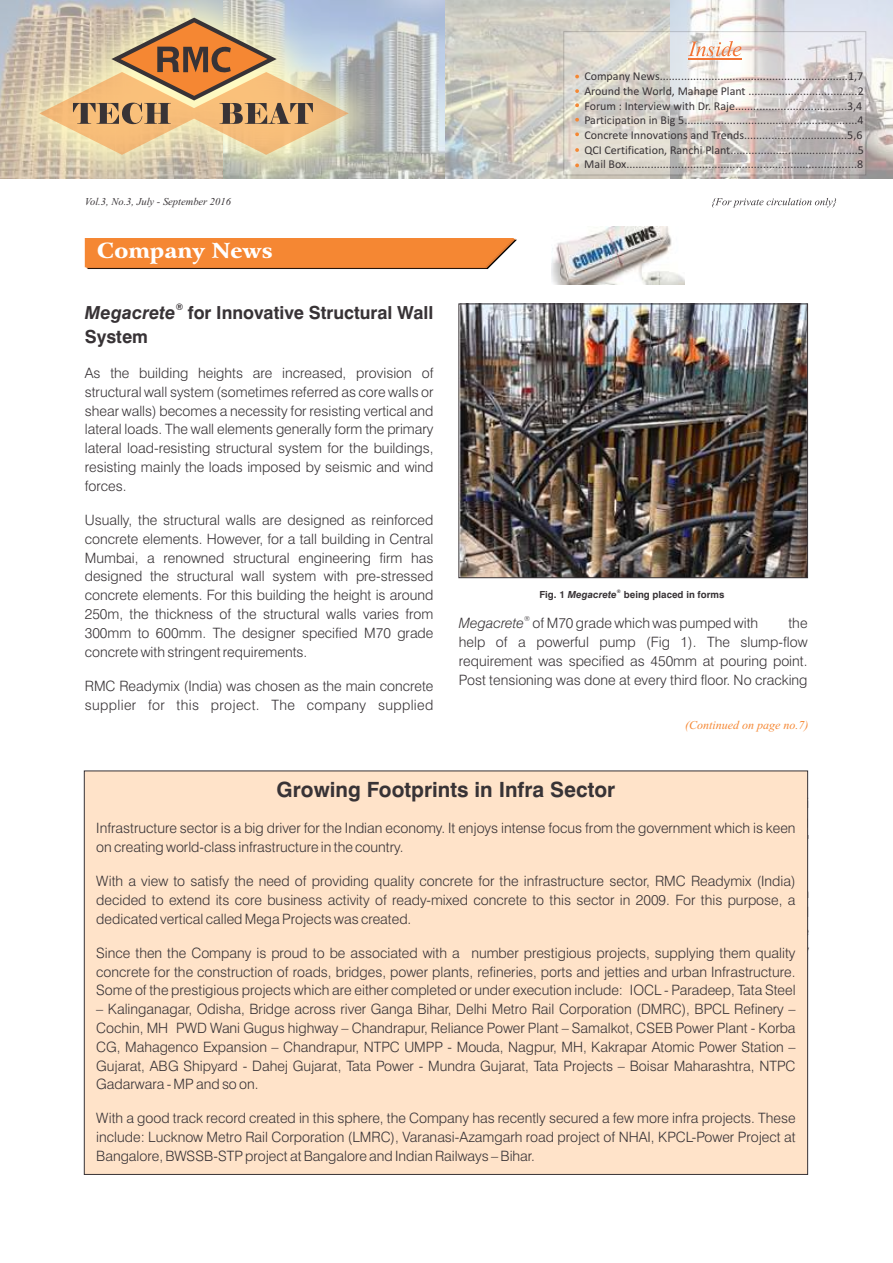
<style>
.page{position:relative;width:893px;height:1263px;background:#fff}
.page>*{position:absolute;margin:0;border:0;box-sizing:border-box;transform-origin:0 0}
.t1{font:700 21px "Swiss 721 BT";color:#383336}
.t2{font:900 21px "Arrus BT";color:#fff}
.t3{font:700 18px/23.7px "Swiss 721 BT";color:#383336}
.t4{font:300 14.25px/18.8px "Swiss 721 BT";color:#383336;text-align:justify}
.t5{font:12px/14.7px "Calibri";color:#383336}
.t6{font:italic 12px "Times New Roman";color:#f58733}
.t7{font:italic 10.5px "Times New Roman";color:#383336}
.t8{font:700 9.75px "Swiss 721 BT";color:#383336}
.t9{font:italic 700 9px "Swiss 721 BT";color:#383336}
.t10{font:italic 300 7.2px "Swiss 721 BT";color:#383336}
.t11{font:italic 700 4.8px "Swiss 721 BT";color:#383336}
.s1{font-style:italic}
</style>
<div class="page">
<div style="left:0;top:0;width:893px;height:179px;background:#fff;opacity:.5"></div>
<img style="left:0;top:0;width:424px;height:179px">
<svg style="left:39px;top:18px;width:310px;height:137px;background:#d5b68d"></svg>
<svg style="left:712px;top:198px;width:124px;height:9px"></svg>
<div style="left:563px;top:31px;width:303px;height:144px;background:#fff;opacity:.2"></div>
<svg style="left:688px;top:41px;width:53px;height:15px"></svg>
<hr style="left:688px;top:58px;width:54px;height:2px;background:#f27536">
<svg style="left:575px;top:75px;width:4px;height:3px"></svg>
<svg style="left:575px;top:89px;width:4px;height:4px"></svg>
<svg style="left:575px;top:103px;width:4px;height:4px"></svg>
<svg style="left:85px;top:238px;width:432px;height:31px;background:#ed8637"></svg>
<svg style="left:575px;top:118px;width:4px;height:4px"></svg>
<svg style="left:575px;top:132px;width:4px;height:4px"></svg>
<svg style="left:575px;top:148px;width:4px;height:4px"></svg>
<svg style="left:575px;top:164px;width:4px;height:3px"></svg>
<img style="left:461px;top:306px;width:345px;height:270px">
<div style="left:459px;top:304px;width:349px;height:274px;border:1px solid #383336"></div>
<img style="left:551px;top:226px;width:133px;height:58px">
<div style="left:83px;top:770px;width:725px;height:405px;background:#ffe3c9"></div>
<p class="t7" style="left:85px;top:198px;width:148px">Vol.3, No.3, July - September 2016</p>
<h1 class="t2" style="left:97px;top:242px;width:177px">Company News</h1>
<p class="t9" style="left:176px;top:303px;width:9px">®</p>
<p class="t3" style="left:85px;top:303px;width:350px"><span class="s1">Megacrete</span> for Innovative Structural Wall<br>System</p>
<p class="t4" style="left:85px;top:365px;width:350px">As the building heights are increased, provision of structural wall system (sometimes referred as core walls or shear walls) becomes a necessity for resisting vertical and lateral loads. The wall elements generally form the primary lateral load-resisting structural system for the buildings, resisting mainly the loads imposed by seismic and wind forces.</p>
<p class="t4" style="left:85px;top:512px;width:350px">Usually, the structural walls are designed as reinforced concrete elements. However, for a tall building in Central Mumbai, a renowned structural engineering firm has designed the structural wall system with pre-stressed concrete elements. For this building the height is around 250m, the thickness of the structural walls varies from 300mm to 600mm. The designer specified M70 grade concrete with stringent requirements.</p>
<p class="t4" style="left:85px;top:678px;width:350px">RMC Readymix (India) was chosen as the main concrete supplier for this project. The company supplied</p>
<p class="t5" style="left:584px;top:70px;width:281px">Company News..............................................................1,7<br>Around the World, Mahape Plant ....................................2<br>Forum : Interview with Dr. Raje.....................................3,4<br>Participation in Big 5.........................................................4<br>Concrete Innovations and Trends..................................5,6<br>QCI Certification, Ranchi Plant..........................................5<br>Mail Box............................................................................8</p>
<p class="t11" style="left:617px;top:589px;width:6px">®</p>
<p class="t4" style="left:459px;top:615px;width:301px"><span class="s1">Megacrete</span> of M70 grade which was pumped with</p>
<p class="t8" style="left:539px;top:590px;width:186px">Fig. 1 <span class="s1">Megacrete</span> being placed in forms</p>
<p class="t10" style="left:524px;top:616px;width:7px">®</p>
<p class="t4" style="left:459px;top:615px;width:350px;text-indent:330px">the help of a powerful pump (Fig 1). The slump-flow requirement was specified as 450mm at pouring point.<br>Post tensioning was done at every third floor. No cracking</p>
<p class="t6" style="left:685px;top:721px;width:125px">(Continued on page no.7)</p>
<h1 class="t1" style="left:277px;top:781px;width:340px">Growing Footprints in Infra Sector</h1>
<p class="t4" style="left:96px;top:820px;width:701px">Infrastructure sector is a big driver for the Indian economy. It enjoys intense focus from the government which is keen on creating world-class infrastructure in the country.</p>
<p class="t4" style="left:96px;top:873px;width:701px">With a view to satisfy the need of providing quality concrete for the infrastructure sector, RMC Readymix (India) decided to extend its core business activity of ready-mixed concrete to this sector in 2009. For this purpose, a dedicated vertical called Mega Projects was created.</p>
<p class="t4" style="left:96px;top:945px;width:701px">Since then the Company is proud to be associated with a number prestigious projects, supplying them quality concrete for the construction of roads, bridges, power plants, refineries, ports and jetties and urban Infrastructure.<br>Some of the prestigious projects which are either completed or under execution include: IOCL - Paradeep, Tata Steel</p>
<p class="t4" style="left:96px;top:1001px;width:701px">– Kalinganagar, Odisha, Bridge across river Ganga Bihar, Delhi Metro Rail Corporation (DMRC), BPCL Refinery – Cochin, MH PWD Wani Gugus highway – Chandrapur, Reliance Power Plant – Samalkot, CSEB Power Plant - Korba CG, Mahagenco Expansion – Chandrapur, NTPC UMPP - Mouda, Nagpur, MH, Kakrapar Atomic Power Station – Gujarat, ABG Shipyard - Dahej Gujarat, Tata Power - Mundra Gujarat, Tata Projects – Boisar Maharashtra, NTPC Gadarwara - MP and so on.</p>
<p class="t4" style="left:96px;top:1110px;width:701px">With a good track record created in this sphere, the Company has recently secured a few more infra projects. These include: Lucknow Metro Rail Corporation (LMRC), Varanasi-Azamgarh road project of NHAI, KPCL-Power Project at Bangalore, BWSSB-STP project at Bangalore and Indian Railways – Bihar.</p>
<p class="t4" style="left:460px;top:813px;width:350px">Mumbai recently received “Excellent” safety Rating</p>
<p class="t4" style="left:460px;top:885px;width:350px">RMCMA has developed a Safety Rating System jointly with</p>
<p class="t4" style="left:460px;top:941px;width:350px">RMCMA-NSC System on occupational health and safety</p>
</div>
